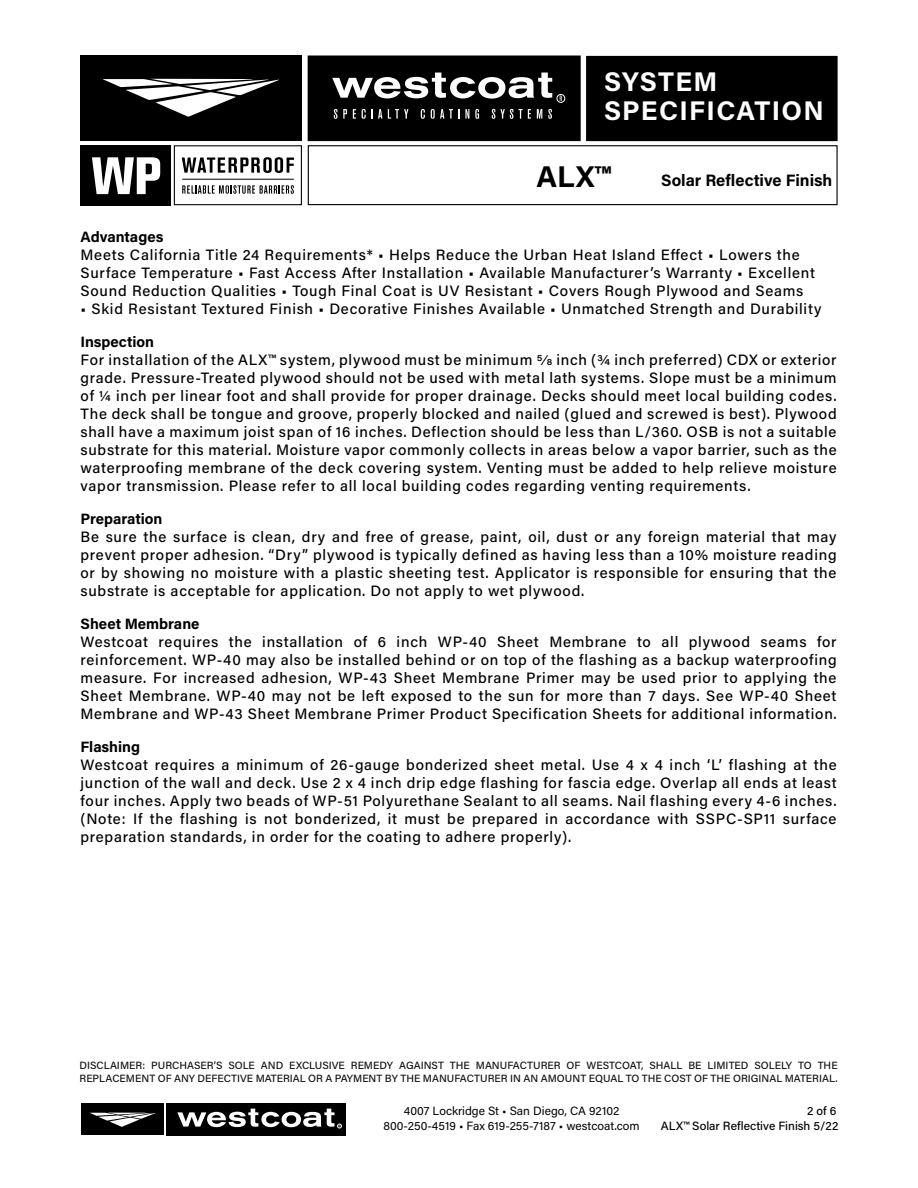
<style>
.page{position:relative;width:918px;height:1188px;background:#fff}
.page>*{position:absolute;margin:0;border:0;box-sizing:border-box;transform-origin:0 0}
.t1{font:700 30px "Acumin Pro";color:#000}
.t2{font:700 27px/28.5px "Acumin Pro";letter-spacing:.05em;color:#fff}
.t3{font:700 16.5px "Acumin Pro";color:#000}
.t4{font:500 15px/18px "Acumin Pro";letter-spacing:.05em;color:#000;text-align:justify}
.t5{font:700 15px "Acumin Pro";color:#000}
.t6{font:12px "Acumin Pro";color:#000}
.t7{font:500 12px "Acumin Pro";color:#000}
.t8{font:500 10.5px/12.6px "Acumin Pro";color:#0f0f0f}
.t9{font:3px "Myriad";color:#fff}
</style>
<div class="page">
<div style="left:588px;top:57px;width:248px;height:83px;background:#000"></div>
<div style="left:586px;top:56px;width:252px;height:85px;border:3px solid #000"></div>
<div style="left:308px;top:145px;width:530px;height:60px;border:1px solid #000"></div>
<div style="left:81px;top:56px;width:221px;height:85px;background:#000"></div>
<svg style="left:103px;top:79px;width:176px;height:38px"></svg>
<div style="left:308px;top:56px;width:273px;height:85px;background:#000"></div>
<svg style="left:334px;top:109px;width:13px;height:10px"></svg>
<svg style="left:353px;top:109px;width:3px;height:10px"></svg>
<svg style="left:362px;top:109px;width:4px;height:10px"></svg>
<svg style="left:372px;top:109px;width:10px;height:10px"></svg>
<svg style="left:388px;top:109px;width:20px;height:10px"></svg>
<svg style="left:421px;top:109px;width:4px;height:10px"></svg>
<svg style="left:431px;top:109px;width:28px;height:10px"></svg>
<svg style="left:465px;top:109px;width:4px;height:10px"></svg>
<svg style="left:475px;top:109px;width:4px;height:10px"></svg>
<svg style="left:492px;top:109px;width:39px;height:10px"></svg>
<svg style="left:537px;top:109px;width:5px;height:10px"></svg>
<svg style="left:548px;top:109px;width:4px;height:10px"></svg>
<svg style="left:332px;top:73px;width:234px;height:30px"></svg>
<div style="left:81px;top:1104px;width:83px;height:31px;background:#000"></div>
<svg style="left:90px;top:1113px;width:66px;height:14px"></svg>
<div style="left:166px;top:1104px;width:180px;height:31px;background:#000"></div>
<svg style="left:177px;top:1109px;width:165px;height:19px"></svg>
<div style="left:174px;top:145px;width:128px;height:60px;border:1px solid #000"></div>
<svg style="left:182px;top:157px;width:112px;height:16px"></svg>
<hr style="left:182px;top:179px;width:112px;height:1px;background:#000">
<svg style="left:182px;top:185px;width:112px;height:9px"></svg>
<div style="left:81px;top:145px;width:90px;height:60px;background:#000"></div>
<svg style="left:92px;top:157px;width:68px;height:37px"></svg>
<h2 class="t2" style="left:604px;top:67px;width:221px">SYSTEM<br>SPECIFICATION</h2>
<h1 class="t1" style="left:537px;top:155px;width:75px">ALX™</h1>
<p class="t3" style="left:661px;top:168px;width:173px">Solar Reflective Finish</p>
<p class="t5" style="left:81px;top:226px;width:84px">Advantages</p>
<p class="t4" style="left:81px;top:245px;width:736px;text-align:left">Meets California Title 24 Requirements* • Helps Reduce the Urban Heat Island Effect • Lowers the<br>Surface Temperature • Fast Access After Installation • Available Manufacturer’s Warranty • Excellent<br>Sound Reduction Qualities • Tough Final Coat is UV Resistant • Covers Rough Plywood and Seams</p>
<p class="t4" style="left:81px;top:299px;width:742px">• Skid Resistant Textured Finish • Decorative Finishes Available • Unmatched Strength and Durability</p>
<p class="t5" style="left:81px;top:331px;width:75px">Inspection</p>
<p class="t4" style="left:81px;top:350px;width:758px">For installation of the ALX™ system, plywood must be minimum 5/8 inch (¾ inch preferred) CDX or exterior grade. Pressure-Treated plywood should not be used with metal lath systems. Slope must be a minimum of ¼ inch per linear foot and shall provide for proper drainage. Decks should meet local building codes.<br>The deck shall be tongue and groove, properly blocked and nailed (glued and screwed is best). Plywood shall have a maximum joist span of 16 inches. Deflection should be less than L/360. OSB is not a suitable substrate for this material. Moisture vapor commonly collects in areas below a vapor barrier, such as the waterproofing membrane of the deck covering system. Venting must be added to help relieve moisture vapor transmission. Please refer to all local building codes regarding venting requirements.</p>
<p class="t5" style="left:81px;top:508px;width:83px">Preparation</p>
<p class="t4" style="left:81px;top:527px;width:758px">Be sure the surface is clean, dry and free of grease, paint, oil, dust or any foreign material that may prevent proper adhesion. “Dry” plywood is typically defined as having less than a 10% moisture reading or by showing no moisture with a plastic sheeting test. Applicator is responsible for ensuring that the substrate is acceptable for application. Do not apply to wet plywood.</p>
<p class="t5" style="left:81px;top:613px;width:121px">Sheet Membrane</p>
<p class="t4" style="left:81px;top:632px;width:758px">Westcoat requires the installation of 6 inch WP-40 Sheet Membrane to all plywood seams for reinforcement. WP-40 may also be installed behind or on top of the flashing as a backup waterproofing measure. For increased adhesion, WP-43 Sheet Membrane Primer may be used prior to applying the Sheet Membrane. WP-40 may not be left exposed to the sun for more than 7 days. See WP-40 Sheet Membrane and WP-43 Sheet Membrane Primer Product Specification Sheets for additional information.</p>
<p class="t5" style="left:81px;top:736px;width:61px">Flashing</p>
<p class="t4" style="left:81px;top:755px;width:758px">Westcoat requires a minimum of 26-gauge bonderized sheet metal. Use 4 x 4 inch ‘L’ flashing at the junction of the wall and deck. Use 2 x 4 inch drip edge flashing for fascia edge. Overlap all ends at least four inches. Apply two beads of WP-51 Polyurethane Sealant to all seams. Nail flashing every 4-6 inches. (Note: If the flashing is not bonderized, it must be prepared in accordance with SSPC-SP11 surface preparation standards, in order for the coating to adhere properly).</p>
<p class="t8" style="left:80px;top:1059px;width:760px">DISCLAIMER: PURCHASER’S SOLE AND EXCLUSIVE REMEDY AGAINST THE MANUFACTURER OF WESTCOAT, SHALL BE LIMITED SOLELY TO THE<br>REPLACEMENT OF ANY DEFECTIVE MATERIAL OR A PAYMENT BY THE MANUFACTURER IN AN AMOUNT EQUAL TO THE COST OF THE ORIGINAL MATERIAL.</p>
<p class="t9" style="left:339px;top:1125px;width:3px">R</p>
<p class="t6" style="left:404px;top:1103px;width:217px">4007 Lockridge St • San Diego, CA 92102</p>
<p class="t7" style="left:807px;top:1103px;width:31px">2 of 6</p>
<p class="t6" style="left:384px;top:1117px;width:258px">800-250-4519 • Fax 619-255-7187 • westcoat.com</p>
<p class="t7" style="left:661px;top:1118px;width:179px">ALX™ Solar Reflective Finish 5/22</p>
</div>
